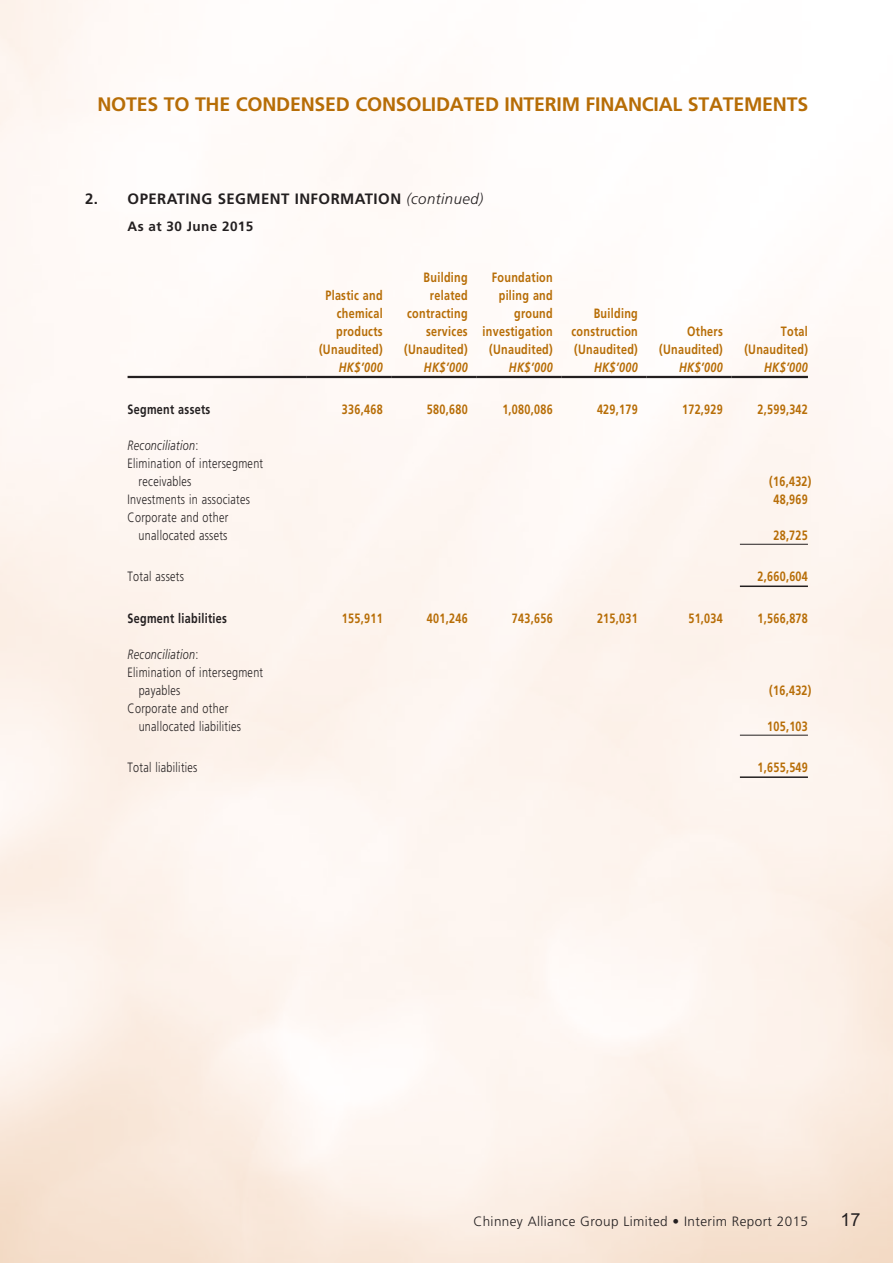
<style>
.page{position:relative;width:893px;height:1263px;background:#fff}
.page>*{position:absolute;margin:0;border:0;box-sizing:border-box;transform-origin:0 0}
.t1{font:700 19.5px "Frutiger LT Std";letter-spacing:-.01em;color:#b76d06}
.t2{font:700 18px "M Hei HK";color:#231f20}
.t3{font:700 15px "Frutiger LT Std";letter-spacing:.03em;color:#231f20}
.t4{font:700 13.5px/18px "Frutiger LT Std";letter-spacing:.03em;color:#b76d06;text-align:right;scale:.8 1}
.t5{font:300 13.5px/18px "Frutiger LT Std";letter-spacing:.03em;color:#231f20;text-align:right;scale:.8 1}
.t6{font:300 13.5px "Frutiger LT Std";letter-spacing:.03em;color:#231f20}
.t7{font:italic 700 13.5px "Frutiger LT Std";letter-spacing:.03em;color:#b76d06;scale:.8 1}
.t8{font:700 13.5px "Frutiger LT Std";letter-spacing:.03em;color:#231f20;scale:.8 1}
.t9{font:italic 300 13.5px "Frutiger LT Std";letter-spacing:.03em;color:#231f20;scale:.8 1}
.t10{font:700 13.5px "Frutiger LT Std";letter-spacing:.03em;color:#231f20}
.s1{font-weight:300;font-style:italic}
.s2{font-style:normal}
</style>
<div class="page">
<hr style="left:128px;top:376px;width:178px;height:2px;background:#231f20">
<hr style="left:306px;top:376px;width:85px;height:2px;background:#231f20">
<hr style="left:391px;top:376px;width:85px;height:2px;background:#231f20">
<hr style="left:476px;top:376px;width:85px;height:2px;background:#231f20">
<hr style="left:561px;top:376px;width:85px;height:2px;background:#231f20">
<hr style="left:646px;top:376px;width:85px;height:2px;background:#231f20">
<hr style="left:731px;top:376px;width:77px;height:2px;background:#231f20">
<hr style="left:740px;top:544px;width:68px;height:1px;background:#231f20">
<hr style="left:740px;top:585px;width:68px;height:2px;background:#231f20">
<hr style="left:740px;top:735px;width:68px;height:1px;background:#231f20">
<hr style="left:740px;top:776px;width:68px;height:2px;background:#231f20">
<h1 class="t1" style="left:97px;top:93px;width:712px">NOTES TO THE CONDENSED CONSOLIDATED INTERIM FINANCIAL STATEMENTS</h1>
<p class="t3" style="left:85px;top:190px;width:400px">2. OPERATING SEGMENT INFORMATION <span class="s1">(continued)</span></p>
<p class="t10" style="left:128px;top:218px;width:127px">As at 30 June 2015</p>
<p class="t4" style="left:336px;top:286px;width:60px;text-align:justify;text-indent:-11px">Plastic and chemical products</p>
<p class="t4" style="left:407px;top:268px;width:77px">Building related contracting services</p>
<p class="t4" style="left:483px;top:268px;width:89px">Foundation piling and ground investigation</p>
<p class="t4" style="left:571px;top:304px;width:84px">Building construction</p>
<p class="t4" style="left:687px;top:322px;width:46px">Others</p>
<p class="t4" style="left:781px;top:322px;width:35px">Total</p>
<p class="t4" style="left:319px;top:340px;width:81px">(Unaudited)</p>
<p class="t4" style="left:404px;top:340px;width:81px">(Unaudited)</p>
<p class="t4" style="left:489px;top:340px;width:81px">(Unaudited)</p>
<p class="t4" style="left:574px;top:340px;width:81px">(Unaudited)</p>
<p class="t4" style="left:659px;top:340px;width:81px">(Unaudited)</p>
<p class="t4" style="left:744px;top:340px;width:81px">(Unaudited)</p>
<p class="t7" style="left:339px;top:359px;width:56px">HK$’000</p>
<p class="t7" style="left:424px;top:359px;width:56px">HK$’000</p>
<p class="t7" style="left:509px;top:359px;width:56px">HK$’000</p>
<p class="t7" style="left:594px;top:359px;width:56px">HK$’000</p>
<p class="t7" style="left:679px;top:359px;width:56px">HK$’000</p>
<p class="t7" style="left:764px;top:359px;width:56px">HK$’000</p>
<p class="t8" style="left:128px;top:401px;width:105px">Segment assets</p>
<p class="t4" style="left:342px;top:400px;width:53px">336,468</p>
<p class="t4" style="left:427px;top:400px;width:53px">580,680</p>
<p class="t4" style="left:502px;top:400px;width:65px">1,080,086</p>
<p class="t4" style="left:597px;top:400px;width:53px">429,179</p>
<p class="t4" style="left:682px;top:400px;width:53px">172,929</p>
<p class="t4" style="left:757px;top:400px;width:65px">2,599,342</p>
<p class="t9" style="left:128px;top:438px;width:90px">Reconciliation<span class="s2">:</span></p>
<p class="t5" style="left:128px;top:455px;width:171px">Elimination of intersegment</p>
<p class="t5" style="left:139px;top:473px;width:68px">receivables</p>
<p class="t4" style="left:769px;top:472px;width:54px">(16,432)</p>
<p class="t5" style="left:128px;top:491px;width:155px">Investments in associates</p>
<p class="t4" style="left:773px;top:490px;width:45px">48,969</p>
<p class="t5" style="left:128px;top:509px;width:128px">Corporate and other unallocated assets</p>
<p class="t4" style="left:773px;top:526px;width:45px">28,725</p>
<p class="t5" style="left:128px;top:567px;width:72px">Total assets</p>
<p class="t4" style="left:757px;top:567px;width:65px">2,660,604</p>
<p class="t8" style="left:128px;top:610px;width:126px">Segment liabilities</p>
<p class="t4" style="left:342px;top:609px;width:53px">155,911</p>
<p class="t4" style="left:427px;top:609px;width:53px">401,246</p>
<p class="t4" style="left:512px;top:609px;width:53px">743,656</p>
<p class="t4" style="left:597px;top:609px;width:53px">215,031</p>
<p class="t4" style="left:688px;top:609px;width:45px">51,034</p>
<p class="t4" style="left:757px;top:609px;width:65px">1,566,878</p>
<p class="t9" style="left:128px;top:647px;width:90px">Reconciliation<span class="s2">:</span></p>
<p class="t5" style="left:128px;top:663px;width:171px">Elimination of intersegment</p>
<p class="t5" style="left:139px;top:681px;width:54px">payables</p>
<p class="t4" style="left:769px;top:681px;width:54px">(16,432)</p>
<p class="t5" style="left:139px;top:699px;width:129px;text-align:left;text-indent:-11px">Corporate and other unallocated liabilities</p>
<p class="t4" style="left:767px;top:717px;width:53px">105,103</p>
<p class="t5" style="left:128px;top:758px;width:89px">Total liabilities</p>
<p class="t4" style="left:757px;top:758px;width:65px">1,655,549</p>
<p class="t6" style="left:473px;top:1214px;width:336px">Chinney Alliance Group Limited • Interim Report 2015</p>
<h2 class="t2" style="left:840px;top:1206px;width:22px">17</h2>
</div>
